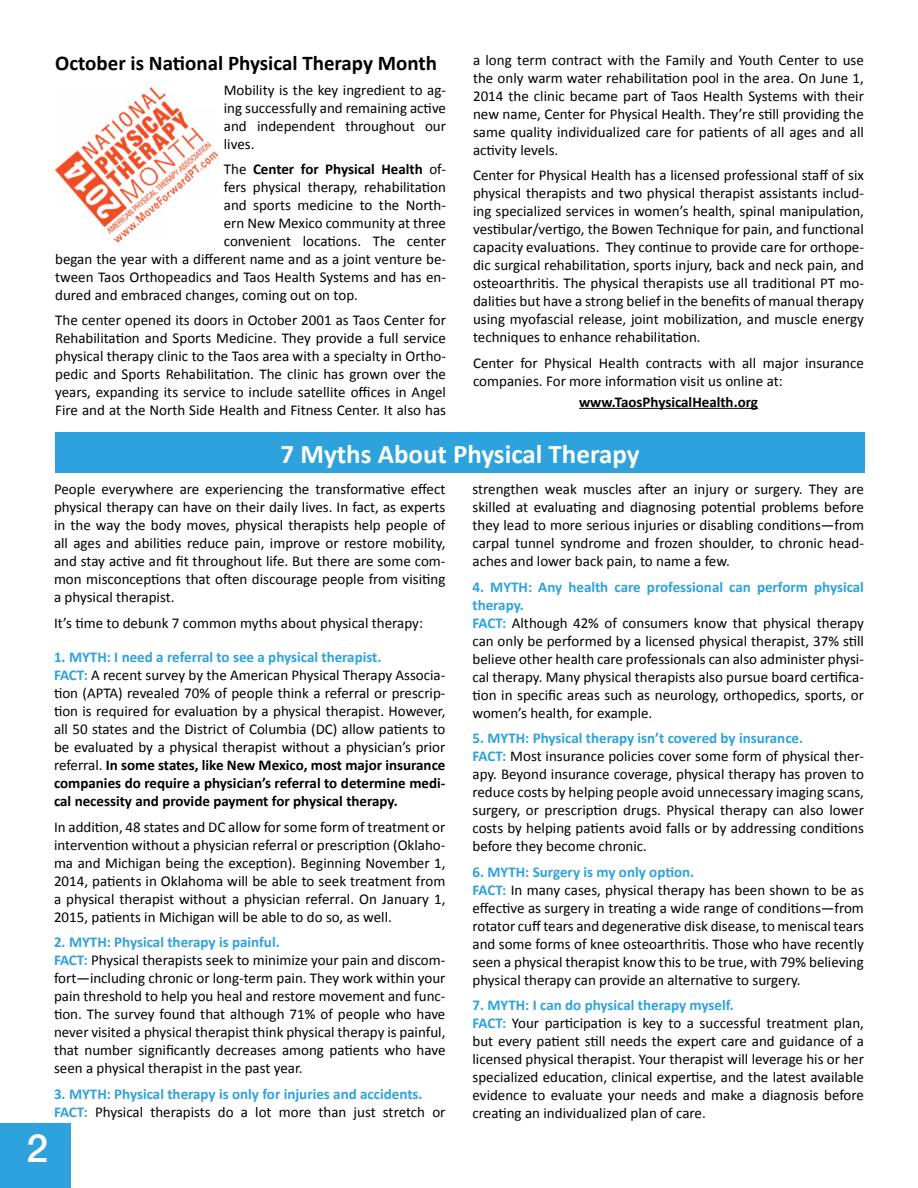
<style>
.page{position:relative;width:918px;height:1188px;background:#fff}
.page>*{position:absolute;margin:0;border:0;box-sizing:border-box;transform-origin:0 0}
.t1{font:500 39px "Helvetica Neue LT Std";color:#fff}
.t2{font:700 27px "Calibri";color:#fff}
.t3{font:700 21px "Calibri";color:#000}
.t4{font:15px/18px "Calibri";color:#000;text-align:justify}
.t5{font:700 15px/18px "Calibri";color:#2da2dc}
.t6{font:700 15px "Calibri";color:#000}
.s1{font-weight:400}
.s2{font-weight:700;color:#2da2dc}
.s3{font-weight:700}
.s4{font-weight:400;color:#000}
</style>
<div class="page">
<div style="left:0;top:1123px;width:71px;height:65px;background:#2da2dc"></div>
<hr style="left:579px;top:408px;width:179px;height:1px;background:#000">
<img style="left:55px;top:87px;width:162px;height:155px">
<div style="left:55px;top:433px;width:810px;height:40px;background:#2da2dc"></div>
<h3 class="t3" style="left:55px;top:49px;width:383px">October is National Physical Therapy Month</h3>
<p class="t4" style="left:224px;top:81px;width:224px">Mobility is the key ingredient to ag&shy;ing successfully and remaining active and independent throughout our lives.</p>
<p class="t6" style="left:224px;top:160px;width:224px"><span class="s1">The</span> Center for Physical Health <span class="s1">of-</span></p>
<p class="t4" style="left:224px;top:178px;width:224px">fers physical therapy, rehabilitation</p>
<p class="t4" style="left:224px;top:196px;width:224px">and sports medicine to the North-</p>
<p class="t4" style="left:224px;top:214px;width:224px">ern New Mexico community at three</p>
<p class="t4" style="left:224px;top:232px;width:224px">convenient locations. The center</p>
<p class="t4" style="left:55px;top:250px;width:392px">began the year with a different name and as a joint venture be-</p>
<p class="t4" style="left:55px;top:268px;width:392px">tween Taos Orthopeadics and Taos Health Systems and has en-</p>
<p class="t4" style="left:55px;top:286px;width:304px">dured and embraced changes, coming out on top.</p>
<p class="t4" style="left:55px;top:311px;width:392px">The center opened its doors in October 2001 as Taos Center for Rehabilitation and Sports Medicine. They provide a full service physical therapy clinic to the Taos area with a specialty in Ortho&shy;pedic and Sports Rehabilitation. The clinic has grown over the years, expanding its service to include satellite offices in Angel Fire and at the North Side Health and Fitness Center. It also has</p>
<p class="t4" style="left:473px;top:51px;width:392px">a long term contract with the Family and Youth Center to use the only warm water rehabilitation pool in the area. On June 1, 2014 the clinic became part of Taos Health Systems with their new name, Center for Physical Health. They’re still providing the same quality individualized care for patients of all ages and all activity levels.</p>
<p class="t4" style="left:473px;top:167px;width:392px">Center for Physical Health has a licensed professional staff of six physical therapists and two physical therapist assistants includ&shy;ing specialized services in women’s health, spinal manipulation, vestibular/vertigo, the Bowen Technique for pain, and functional capacity evaluations. They continue to provide care for orthope&shy;dic surgical rehabilitation, sports injury, back and neck pain, and osteoarthritis. The physical therapists use all traditional PT mo&shy;dalities but have a strong belief in the benefits of manual therapy using myofascial release, joint mobilization, and muscle energy techniques to enhance rehabilitation.</p>
<p class="t4" style="left:473px;top:354px;width:392px">Center for Physical Health contracts with all major insurance companies. For more information visit us online at:</p>
<p class="t6" style="left:579px;top:392px;width:180px">www.TaosPhysicalHealth.org</p>
<h2 class="t2" style="left:281px;top:437px;width:360px">7 Myths About Physical Therapy</h2>
<p class="t4" style="left:54px;top:480px;width:393px">People everywhere are experiencing the transformative effect physical therapy can have on their daily lives. In fact, as experts in the way the body moves, physical therapists help people of all ages and abilities reduce pain, improve or restore mobility, and stay active and fit throughout life. But there are some com&shy;mon misconceptions that often discourage people from visiting a physical therapist.</p>
<p class="t4" style="left:54px;top:614px;width:371px">It’s time to debunk 7 common myths about physical therapy:</p>
<p class="t4" style="left:54px;top:648px;width:393px;text-align:left"><span class="s2">1. MYTH: I need a referral to see a physical therapist.<br>FACT:</span> A recent survey by the American Physical Therapy Associa&shy;tion (APTA) revealed 70% of people think a referral or prescrip&shy;tion is required for evaluation by a physical therapist. However, all 50 states and the District of Columbia (DC) allow patients to be evaluated by a physical therapist without a physician’s prior referral. <span class="s3">In some states, like New Mexico, most major insurance companies do require a physician’s referral to determine medi&shy;cal necessity and provide payment for physical therapy.</span></p>
<p class="t4" style="left:54px;top:818px;width:393px">In addition, 48 states and DC allow for some form of treatment or intervention without a physician referral or prescription (Oklaho&shy;ma and Michigan being the exception). Beginning November 1, 2014, patients in Oklahoma will be able to seek treatment from a physical therapist without a physician referral. On January 1, 2015, patients in Michigan will be able to do so, as well.</p>
<p class="t4" style="left:54px;top:933px;width:393px;text-align:left"><span class="s2">2. MYTH: Physical therapy is painful.<br>FACT:</span> Physical therapists seek to minimize your pain and discom&shy;fort—including chronic or long-term pain. They work within your pain threshold to help you heal and restore movement and func&shy;tion. The survey found that although 71% of people who have never visited a physical therapist think physical therapy is painful, that number significantly decreases among patients who have seen a physical therapist in the past year.</p>
<p class="t5" style="left:54px;top:1085px;width:393px">3. MYTH: Physical therapy is only for injuries and accidents.<br>FACT: <span class="s4">Physical therapists do a lot more than just stretch or</span></p>
<h1 class="t1" style="left:27px;top:1125px;width:23px">2</h1>
<p class="t4" style="left:472px;top:480px;width:393px">strengthen weak muscles after an injury or surgery. They are skilled at evaluating and diagnosing potential problems before they lead to more serious injuries or disabling conditions—from carpal tunnel syndrome and frozen shoulder, to chronic head&shy;aches and lower back pain, to name a few.</p>
<p class="t4" style="left:472px;top:578px;width:393px;text-align:left"><span class="s2">4. MYTH: Any health care professional can perform physical therapy.<br>FACT:</span> Although 42% of consumers know that physical therapy can only be performed by a licensed physical therapist, 37% still believe other health care professionals can also administer physi&shy;cal therapy. Many physical therapists also pursue board certifica&shy;tion in specific areas such as neurology, orthopedics, sports, or women’s health, for example.</p>
<p class="t4" style="left:472px;top:729px;width:393px;text-align:left"><span class="s2">5. MYTH: Physical therapy isn’t covered by insurance.<br>FACT:</span> Most insurance policies cover some form of physical ther&shy;apy. Beyond insurance coverage, physical therapy has proven to reduce costs by helping people avoid unnecessary imaging scans, surgery, or prescription drugs. Physical therapy can also lower costs by helping patients avoid falls or by addressing conditions before they become chronic.</p>
<p class="t4" style="left:472px;top:863px;width:393px;text-align:left"><span class="s2">6. MYTH: Surgery is my only option.<br>FACT:</span> In many cases, physical therapy has been shown to be as effective as surgery in treating a wide range of conditions—from rotator cuff tears and degenerative disk disease, to meniscal tears and some forms of knee osteoarthritis. Those who have recently seen a physical therapist know this to be true, with 79% believing physical therapy can provide an alternative to surgery.</p>
<p class="t4" style="left:472px;top:996px;width:393px;text-align:left"><span class="s2">7. MYTH: I can do physical therapy myself.<br>FACT:</span> Your participation is key to a successful treatment plan, but every patient still needs the expert care and guidance of a licensed physical therapist. Your therapist will leverage his or her specialized education, clinical expertise, and the latest available evidence to evaluate your needs and make a diagnosis before creating an individualized plan of care.</p>
</div>
